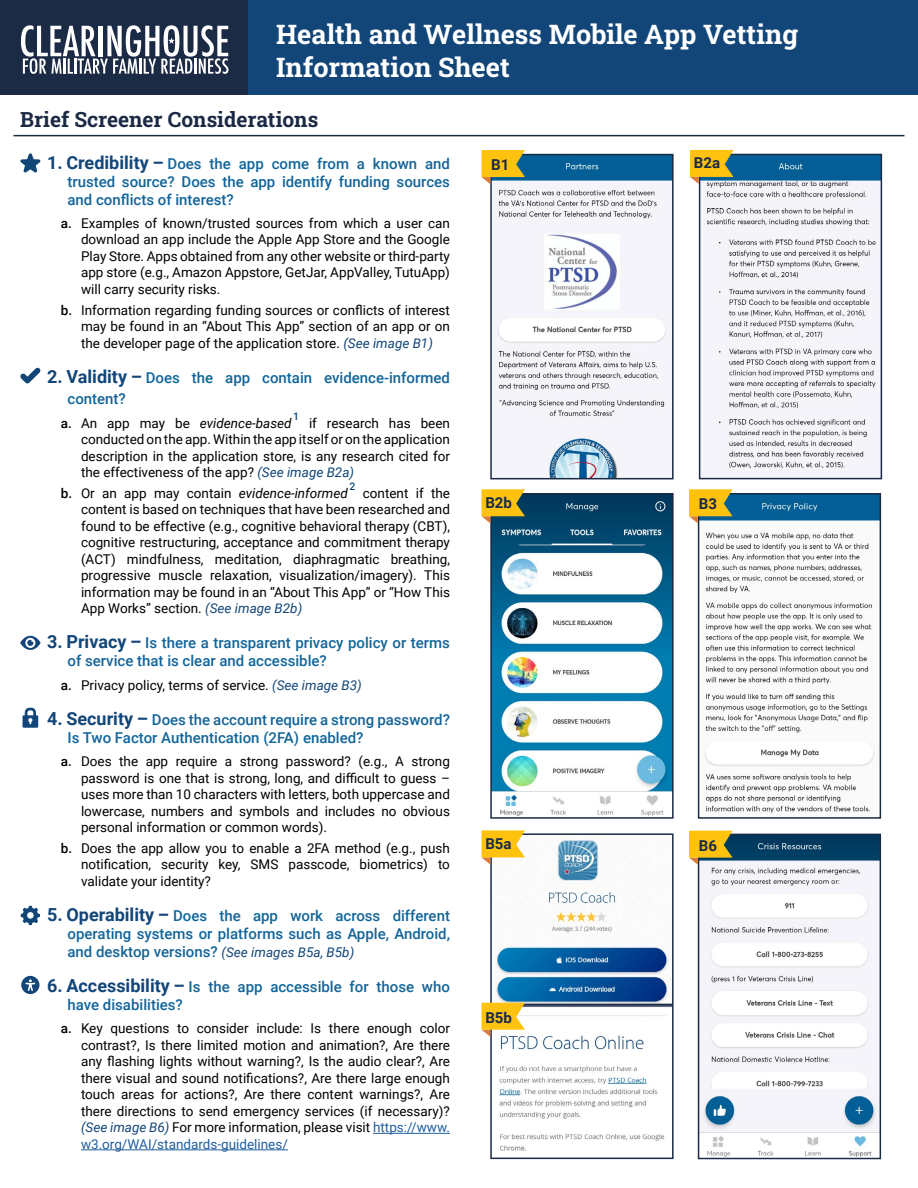
<style>
.page{position:relative;width:918px;height:1188px;background:#fff}
.page>*{position:absolute;margin:0;border:0;box-sizing:border-box;transform-origin:0 0}
.H1_-_Title{font:27px "Roboto Slab";color:#fff}
.H2_-_Screener_Considerations{font:21px "Roboto Slab";color:#1b2a45}
.P_-_Screener_Topic{font:500 15px/18px "Roboto";color:#12659a}
.t1{font:700 15px "Roboto";color:#1b2a45}
.t2{font:13.5px/16.5px "Roboto";color:#000;text-align:justify}
.t3{font:italic 13.5px "Roboto";color:#000}
.t4{font:500 10.5px "Roboto";color:#124679}
.s1{font-weight:700;font-size:18px;color:#124679}
.s2{font-weight:500}
.s3{font-style:italic;color:#124679}
.s4{font-weight:500;font-style:normal}
.s5{font-style:normal}
.s6{font-style:italic}
.s7{font-weight:400;font-style:italic;font-size:13.5px;color:#124679}
.s8{color:#215e9e}
</style>
<div class="page">
<div style="left:248px;top:0;width:670px;height:94px;background:#124679"></div>
<div style="left:0;top:0;width:248px;height:94px;background:#1b2a45"></div>
<svg style="left:21px;top:25px;width:207px;height:49px"></svg>
<hr style="left:14px;top:135px;width:890px;height:1px;background:#1b2a45">
<hr style="left:373px;top:1133px;width:77px;height:1px;background:#215e9e">
<hr style="left:81px;top:1150px;width:207px;height:1px;background:#215e9e">
<svg style="left:20px;top:153px;width:20px;height:20px"></svg>
<svg style="left:20px;top:368px;width:20px;height:15px"></svg>
<svg style="left:20px;top:635px;width:20px;height:15px"></svg>
<svg style="left:22px;top:708px;width:16px;height:20px"></svg>
<svg style="left:21px;top:906px;width:19px;height:19px"></svg>
<svg style="left:21px;top:976px;width:18px;height:18px"></svg>
<img style="left:493px;top:157px;width:178px;height:319px">
<div style="left:490px;top:154px;width:184px;height:325px;border:2px solid #1b2a45"></div>
<svg style="left:482px;top:150px;width:43px;height:34px"></svg>
<img style="left:702px;top:157px;width:177px;height:319px">
<div style="left:699px;top:154px;width:183px;height:325px;border:2px solid #1b2a45"></div>
<svg style="left:690px;top:150px;width:44px;height:34px"></svg>
<img style="left:493px;top:496px;width:178px;height:320px">
<div style="left:490px;top:493px;width:184px;height:326px;border:2px solid #1b2a45"></div>
<svg style="left:482px;top:489px;width:43px;height:34px"></svg>
<img style="left:705px;top:496px;width:173px;height:318px">
<div style="left:698px;top:493px;width:183px;height:326px;border:2px solid #1b2a45"></div>
<svg style="left:689px;top:489px;width:44px;height:34px"></svg>
<img style="left:496px;top:839px;width:174px;height:163px">
<div style="left:490px;top:833px;width:184px;height:172px;border:2px solid #1b2a45"></div>
<svg style="left:482px;top:830px;width:43px;height:35px"></svg>
<img style="left:499px;top:1015px;width:168px;height:136px">
<div style="left:490px;top:1005px;width:184px;height:154px;border:2px solid #1b2a45"></div>
<svg style="left:482px;top:1003px;width:43px;height:34px"></svg>
<img style="left:701px;top:837px;width:177px;height:319px">
<div style="left:698px;top:834px;width:183px;height:325px;border:2px solid #1b2a45"></div>
<svg style="left:689px;top:831px;width:44px;height:34px"></svg>
<h1 class="H1_-_Title" style="left:276px;top:16px;width:523px">Health and Wellness Mobile App Vetting</h1>
<h1 class="H1_-_Title" style="left:276px;top:48px;width:235px">Information Sheet</h1>
<h2 class="H2_-_Screener_Considerations" style="left:20px;top:105px;width:300px">Brief Screener Considerations</h2>
<p class="P_-_Screener_Topic" style="left:68px;top:154px;width:384px;text-align:justify;text-indent:-20px"><span class="s1">1. Credibility –</span> Does the app come from a known and trusted source? Does the app identify funding sources and conflicts of interest?</p>
<p class="t2" style="left:81px;top:214px;width:371px;text-indent:-20px"><span class="s2">a.</span> Examples of known/trusted sources from which a user can download an app include the Apple App Store and the Google Play Store. Apps obtained from any other website or third-party app store (e.g., Amazon Appstore, GetJar, AppValley, TutuApp) will carry security risks.</p>
<p class="t2" style="left:81px;top:301px;width:371px;text-indent:-20px"><span class="s2">b.</span> Information regarding funding sources or conflicts of interest may be found in an “About This App” section of an app or on the developer page of the application store. <span class="s3">(See image B1)</span></p>
<p class="P_-_Screener_Topic" style="left:68px;top:366px;width:384px;line-height:21.6px;text-indent:-20px"><span class="s1">2. Validity –</span> Does the app contain evidence-informed content?</p>
<p class="t3" style="left:61px;top:413px;width:232px"><span class="s4">a.</span> <span class="s5">An app may be</span> evidence-based</p>
<p class="t1" style="left:491px;top:154px;width:20px">B1</p>
<p class="t1" style="left:694px;top:153px;width:28px">B2a</p>
<p class="t4" style="left:293px;top:409px;width:7px">1</p>
<p class="t2" style="left:81px;top:414px;width:371px;text-indent:228px">if research has been conducted on the app. Within the app itself or on the application description in the application store, is any research cited for the effectiveness of the app? <span class="s3">(See image B2a)</span></p>
<p class="t2" style="left:61px;top:484px;width:289px"><span class="s2">b.</span> Or an app may contain <span class="s6">evidence-informed</span></p>
<p class="t4" style="left:350px;top:479px;width:7px">2</p>
<p class="t2" style="left:81px;top:484px;width:371px;text-indent:282px">content if the content is based on techniques that have been researched and found to be effective (e.g., cognitive behavioral therapy (CBT), cognitive restructuring, acceptance and commitment therapy (ACT) mindfulness, meditation, diaphragmatic breathing, progressive muscle relaxation, visualization/imagery). This information may be found in an “About This App” or “How This App Works” section. <span class="s3">(See image B2b)</span></p>
<p class="P_-_Screener_Topic" style="left:68px;top:634px;width:384px;text-indent:-20px"><span class="s1">3. Privacy –</span> Is there a transparent privacy policy or terms of service that is clear and accessible?</p>
<p class="t2" style="left:61px;top:676px;width:303px"><span class="s2">a.</span> Privacy policy, terms of service. <span class="s3">(See image B3)</span></p>
<p class="P_-_Screener_Topic" style="left:68px;top:710px;width:384px;text-indent:-20px"><span class="s1">4. Security –</span> Does the account require a strong password?<br>Is Two Factor Authentication (2FA) enabled?</p>
<p class="t2" style="left:81px;top:753px;width:371px;text-indent:-20px"><span class="s2">a.</span> Does the app require a strong password? (e.g., A strong password is one that is strong, long, and difficult to guess – uses more than 10 characters with letters, both uppercase and lowercase, numbers and symbols and includes no obvious personal information or common words).</p>
<p class="t2" style="left:81px;top:839px;width:371px;text-indent:-20px"><span class="s2">b.</span> Does the app allow you to enable a 2FA method (e.g., push notification, security key, SMS passcode, biometrics) to validate your identity?</p>
<p class="P_-_Screener_Topic" style="left:68px;top:906px;width:384px;text-align:justify;text-indent:-20px"><span class="s1">5. Operability –</span> Does the app work across different operating systems or platforms such as Apple, Android, and desktop versions? <span class="s7">(See images B5a, B5b)</span></p>
<p class="P_-_Screener_Topic" style="left:68px;top:977px;width:384px;text-indent:-20px"><span class="s1">6. Accessibility –</span> Is the app accessible for those who have disabilities?</p>
<p class="t2" style="left:81px;top:1020px;width:371px;text-indent:-20px"><span class="s2">a.</span> Key questions to consider include: Is there enough color contrast?, Is there limited motion and animation?, Are there any flashing lights without warning?, Is the audio clear?, Are there visual and sound notifications?, Are there large enough touch areas for actions?, Are there content warnings?, Are there directions to send emergency services (if necessary)? <span class="s3">(See image B6)</span> For more information, please visit <span class="s8">https://www. w3.org/WAI/standards-guidelines/</span></p>
<p class="t1" style="left:485px;top:492px;width:28px">B2b</p>
<p class="t1" style="left:699px;top:493px;width:20px">B3</p>
<p class="t1" style="left:485px;top:833px;width:28px">B5a</p>
<p class="t1" style="left:699px;top:835px;width:20px">B6</p>
<p class="t1" style="left:485px;top:1007px;width:28px">B5b</p>
</div>
